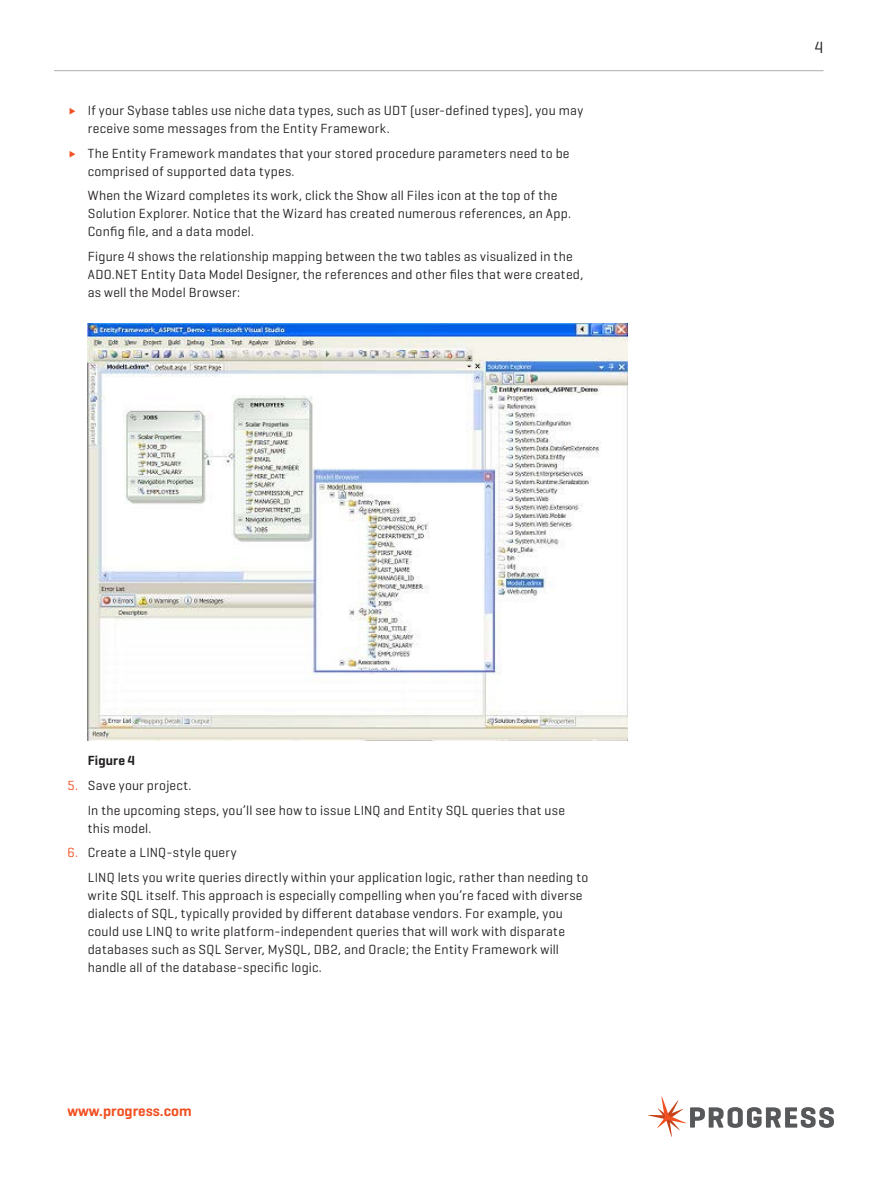
<style>
.page{position:relative;width:891px;height:1188px;background:#fff}
.page>*{position:absolute;margin:0;border:0;box-sizing:border-box;transform-origin:0 0}
.t1{font:16.5px "Geogrotesque";color:#231f20}
.t2{font:600 15px "Geogrotesque";color:#f05022}
.t3{font:13.5px/18px "Geogrotesque";letter-spacing:.02em;color:#231f20}
.t4{font:600 13.5px "Geogrotesque";letter-spacing:.005em;color:#231f20}
.s1{color:#f05022}
</style>
<div class="page">
<hr style="left:54px;top:70px;width:770px;height:1px;background:#57585a">
<svg style="left:648px;top:1096px;width:186px;height:41px"></svg>
<img style="left:88px;top:323px;width:540px;height:417px">
<p class="t3" style="left:88px;top:101px;width:497px">If your Sybase tables use niche data types, such as UDT (user-defined types), you may receive some messages from the Entity Framework.</p>
<p class="t3" style="left:88px;top:144px;width:483px">The Entity Framework mandates that your stored procedure parameters need to be comprised of supported data types.</p>
<p class="t3" style="left:88px;top:186px;width:485px">When the Wizard completes its work, click the Show all Files icon at the top of the<br>Solution Explorer. Notice that the Wizard has created numerous references, an App.<br>Config file, and a data model.</p>
<p class="t3" style="left:88px;top:247px;width:497px">Figure 4 shows the relationship mapping between the two tables as visualized in the<br>ADO.NET Entity Data Model Designer, the references and other files that were created, as well the Model Browser:</p>
<p class="t4" style="left:88px;top:752px;width:49px">Figure 4</p>
<p class="t3" style="left:88px;top:773px;width:479px;line-height:24.8px;text-indent:-20px"><span class="s1">5.</span> Save your project.<br>In the upcoming steps, you’ll see how to issue LINQ and Entity SQL queries that use</p>
<p class="t3" style="left:88px;top:819px;width:65px">this model.</p>
<p class="t3" style="left:88px;top:840px;width:502px;line-height:24.8px;text-indent:-20px"><span class="s1">6.</span> Create a LINQ-style query<br>LINQ lets you write queries directly within your application logic, rather than needing to</p>
<p class="t3" style="left:88px;top:886px;width:496px">write SQL itself. This approach is especially compelling when you’re faced with diverse dialects of SQL, typically provided by different database vendors. For example, you could use LINQ to write platform-independent queries that will work with disparate databases such as SQL Server, MySQL, DB2, and Oracle; the Entity Framework will handle all of the database-specific logic.</p>
<p class="t2" style="left:68px;top:1101px;width:126px">www.progress.com</p>
<p class="t1" style="left:815px;top:37px;width:10px">4</p>
</div>
